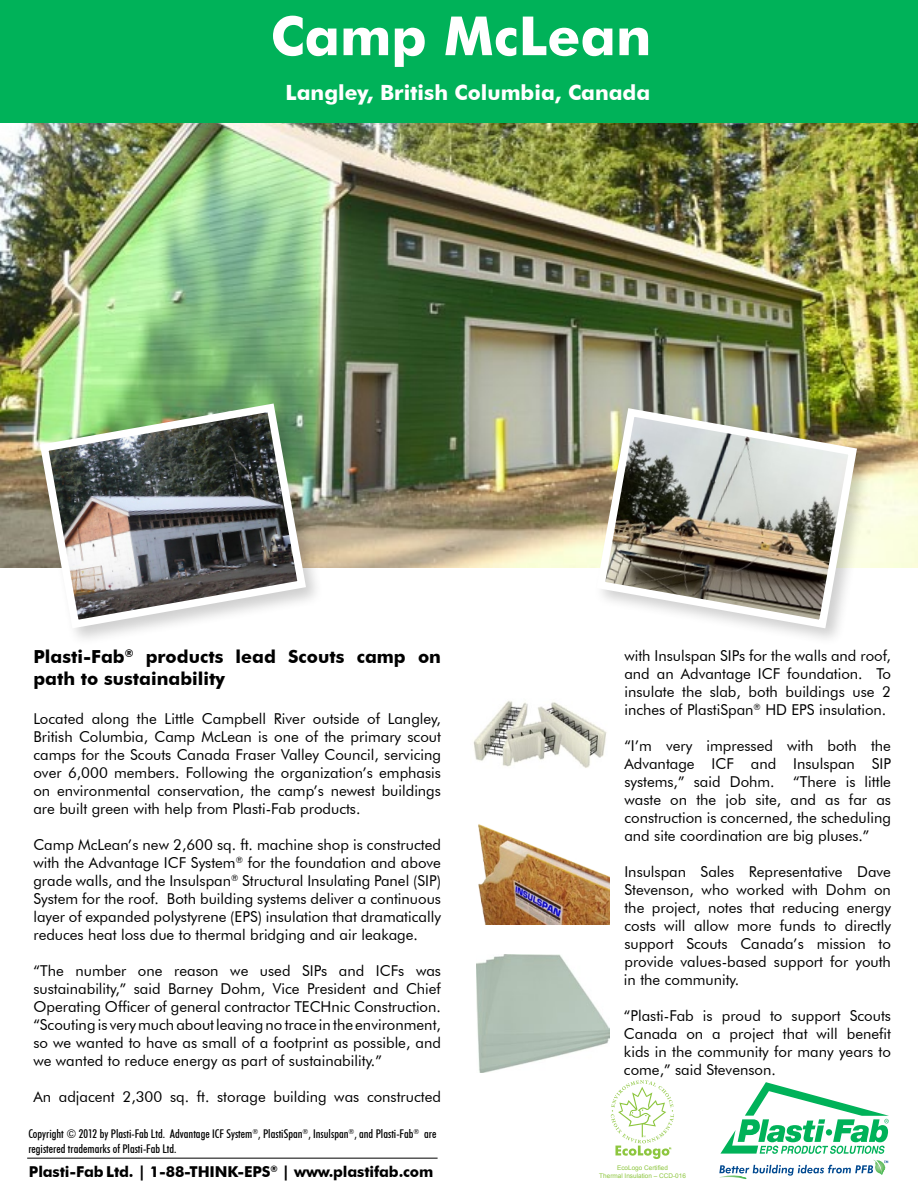
<style>
.page{position:relative;width:918px;height:1188px;background:#fff}
.page>*{position:absolute;margin:0;border:0;box-sizing:border-box;transform-origin:0 0}
.t1{font:700 54px "Futura BT";color:#fff}
.t2{font:700 21px "Futura BT";color:#fff}
.t3{font:700 18px/21.6px "Futura BT";color:#000}
.t4{font:15px/18px "Futura BT";color:#000;text-align:justify}
.t5{font:700 15px "Futura BT";letter-spacing:-.01em;color:#000}
.t6{font:500 condensed 12px/14.4px "Futura BT";color:#000}
.t7{font:6.45px/7.6px "Arial";color:#8dc63f;text-align:center}
</style>
<div class="page">
<img style="left:0;top:123px;width:918px;height:444px">
<div style="left:0;top:0;width:918px;height:123px;background:#00b259"></div>
<div style="left:592px;top:404px;width:282px;height:242px;background:#000;opacity:.19"></div>
<img style="left:592px;top:404px;width:269px;height:229px">
<hr style="left:27px;top:1158px;width:411px;height:1px;background:#000">
<img style="left:473px;top:701px;width:134px;height:67px">
<div style="left:35px;top:399px;width:288px;height:247px;background:#000;opacity:.19"></div>
<img style="left:36px;top:399px;width:274px;height:234px">
<svg style="left:720px;top:1082px;width:169px;height:72px"></svg>
<svg style="left:719px;top:1160px;width:169px;height:19px"></svg>
<svg style="left:611px;top:1080px;width:63px;height:79px"></svg>
<img style="left:478px;top:824px;width:131px;height:100px">
<img style="left:476px;top:955px;width:133px;height:117px">
<h1 class="t1" style="left:271px;top:3px;width:382px">Camp McLean</h1>
<h2 class="t2" style="left:286px;top:79px;width:366px">Langley, British Columbia, Canada</h2>
<p class="t3" style="left:33px;top:646px;width:409px">Plasti-Fab<sup>®</sup> products lead Scouts camp on path to sustainability</p>
<p class="t4" style="left:33px;top:710px;width:409px">Located along the Little Campbell River outside of Langley, British Columbia, Camp McLean is one of the primary scout camps for the Scouts Canada Fraser Valley Council, servicing over 6,000 members. Following the organization’s emphasis on environmental conservation, the camp’s newest buildings are built green with help from Plasti-Fab products.</p>
<p class="t4" style="left:33px;top:836px;width:409px">Camp McLean’s new 2,600 sq. ft. machine shop is constructed with the Advantage ICF System<sup>®</sup> for the foundation and above grade walls, and the Insulspan<sup>®</sup> Structural Insulating Panel (SIP)<br>System for the roof. Both building systems deliver a continuous layer of expanded polystyrene (EPS) insulation that dramatically reduces heat loss due to thermal bridging and air leakage.</p>
<p class="t4" style="left:33px;top:962px;width:409px">“The number one reason we used SIPs and ICFs was sustainability,” said Barney Dohm, Vice President and Chief Operating Officer of general contractor TECHnic Construction. “Scouting is very much about leaving no trace in the environment, so we wanted to have as small of a footprint as possible, and we wanted to reduce energy as part of sustainability.”</p>
<p class="t4" style="left:33px;top:1088px;width:409px">An adjacent 2,300 sq. ft. storage building was constructed</p>
<p class="t6" style="left:28px;top:1127px;width:410px">Copyright © 2012 by Plasti-Fab Ltd. Advantage ICF System<sup>®</sup>, PlastiSpan<sup>®</sup>, Insulspan<sup>®</sup>, and Plasti-Fab<sup>®</sup> are registered trademarks of Plasti-Fab Ltd.</p>
<p class="t4" style="left:624px;top:646px;width:268px">with Insulspan SIPs for the walls and roof, and an Advantage ICF foundation. To insulate the slab, both buildings use 2 inches of PlastiSpan<sup>®</sup> HD EPS insulation.</p>
<p class="t4" style="left:624px;top:736px;width:268px">“I’m very impressed with both the Advantage ICF and Insulspan SIP systems,” said Dohm. “There is little waste on the job site, and as far as construction is concerned, the scheduling and site coordination are big pluses.”</p>
<p class="t4" style="left:624px;top:862px;width:269px">Insulspan Sales Representative Dave Stevenson, who worked with Dohm on the project, notes that reducing energy costs will allow more funds to directly support Scouts Canada’s mission to provide values-based support for youth in the community.</p>
<p class="t4" style="left:624px;top:1006px;width:269px">“Plasti-Fab is proud to support Scouts Canada on a project that will benefit kids in the community for many years to come,” said Stevenson.</p>
<p class="t5" style="left:29px;top:1162px;width:406px">Plasti-Fab Ltd. | 1-88-THINK-EPS<sup>®</sup> | www.plastifab.com</p>
<p class="t7" style="left:599px;top:1164px;width:88px">EcoLogo Certified<br>Thermal Insulation – CCD-016</p>
</div>
